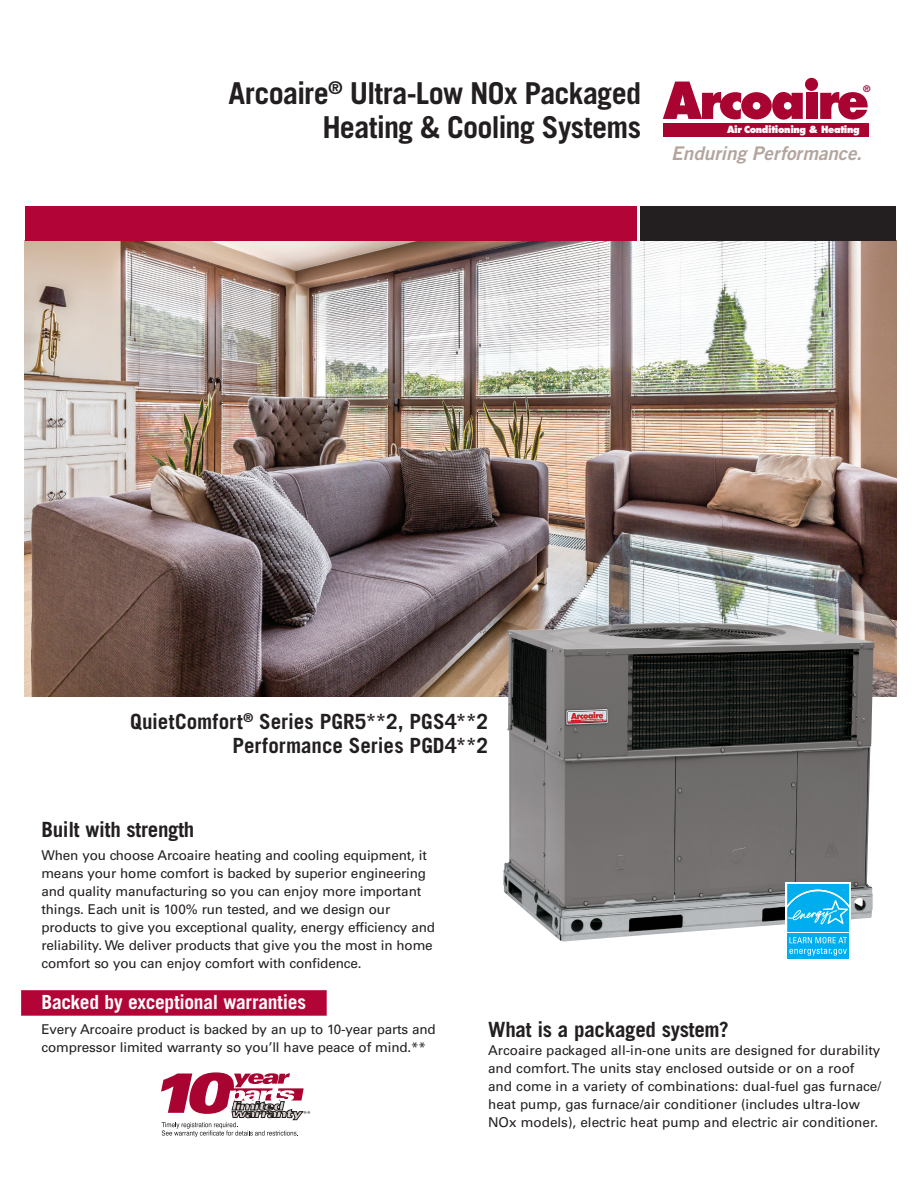
<style>
.page{position:relative;width:918px;height:1188px;background:#fff}
.page>*{position:absolute;margin:0;border:0;box-sizing:border-box;transform-origin:0 0}
.A-Main_Header{font:700 30.15px/33.6px "Trade Gothic LT Std";letter-spacing:-.025em;color:#231f20;text-align:right}
.A-Model_title{font:700 21px "Trade Gothic LT Std";color:#231f20}
.A-Black_headline{font:700 21px "Trade Gothic LT Std";letter-spacing:-.015em;color:#231f20}
.A-White_header_with{font:700 19.5px "Trade Gothic LT Std";letter-spacing:-.015em;color:#fff}
.t1{font:18.9px "Trade Gothic LT Std Bd 2 Obl";letter-spacing:.005em;color:#b3a59e}
.A-Body_copy{font:13.5px/18px "Univers LT Std";letter-spacing:-.01em;color:#231f20}
.A-Black_headline-2{font:13.5px/18px "Univers LT Std";color:#231f20}
.t2{font:800 9.6px "Futura Std";letter-spacing:-.04em;color:#fff;scale:.95 1}
.t3{font:700 9.3px "Helvetica Neue LT Std";color:#a90332}
.t4{font:700 7.5px "Myriad Pro";color:#656568}
</style>
<div class="page">
<img style="left:25px;top:241px;width:871px;height:456px">
<div style="left:21px;top:990px;width:306px;height:26px;background:#b30437"></div>
<div style="left:25px;top:207px;width:612px;height:34px;background:#b30437"></div>
<div style="left:663px;top:123px;width:205px;height:13px;background:#a90332"></div>
<div style="left:805px;top:78px;width:13px;height:13px;background:#a90332;border-radius:50%"></div>
<svg style="left:663px;top:82px;width:140px;height:38px"></svg>
<div style="left:806px;top:93px;width:11px;height:26px;background:#a90332"></div>
<svg style="left:820px;top:92px;width:48px;height:28px"></svg>
<div style="left:640px;top:207px;width:256px;height:34px;background:#231f20"></div>
<img style="left:503px;top:623px;width:371px;height:319px">
<svg style="left:161px;top:1072px;width:143px;height:65px"></svg>
<div style="left:785px;top:882px;width:66px;height:78px;background:linear-gradient(to bottom,#dff5fc,#fff)"></div>
<div style="left:787px;top:933px;width:62px;height:26px;background:#00aeef"></div>
<svg style="left:787px;top:884px;width:62px;height:72px"></svg>
<p class="A-Main_Header" style="left:228px;top:76px;width:414px">Arcoaire<sup>®</sup> Ultra-Low NOx Packaged<br>Heating &amp; Cooling Systems</p>
<p class="t3" style="left:863px;top:83px;width:9px">®</p>
<p class="t2" style="left:727px;top:123px;width:141px">Air Conditioning &amp; Heating</p>
<p class="t1" style="left:671px;top:141px;width:192px">Enduring Performance.</p>
<p class="A-Model_title" style="left:130px;top:708px;width:360px">QuietComfort<sup>®</sup> Series PGR5**2, PGS4**2</p>
<p class="A-Model_title" style="left:232px;top:732px;width:257px">Performance Series PGD4**2</p>
<p class="A-Black_headline" style="left:41px;top:817px;width:155px">Built with strength</p>
<p class="A-Body_copy" style="left:41px;top:847px;width:395px">When you choose Arcoaire heating and cooling equipment, it means your home comfort is backed by superior engineering and quality manufacturing so you can enjoy more important things. Each unit is 100% run tested, and we design our products to give you exceptional quality, energy efficiency and reliability. We deliver products that give you the most in home comfort so you can enjoy comfort with confidence.</p>
<p class="A-White_header_with" style="left:41px;top:990px;width:266px">Backed by exceptional warranties</p>
<p class="A-Body_copy" style="left:41px;top:1020px;width:396px">Every Arcoaire product is backed by an up to 10-year parts and compressor limited warranty so you’ll have peace of mind.**</p>
<p class="A-Black_headline" style="left:488px;top:1016px;width:242px">What is a packaged system?</p>
<p class="A-Black_headline-2" style="left:488px;top:1041px;width:395px">Arcoaire packaged all-in-one units are designed for durability and comfort. The units stay enclosed outside or on a roof and come in a variety of combinations: dual-fuel gas furnace/ heat pump, gas furnace/air conditioner (includes ultra-low NOx models), electric heat pump and electric air conditioner.</p>
<p class="t4" style="left:304px;top:1109px;width:8px">**</p>
</div>
